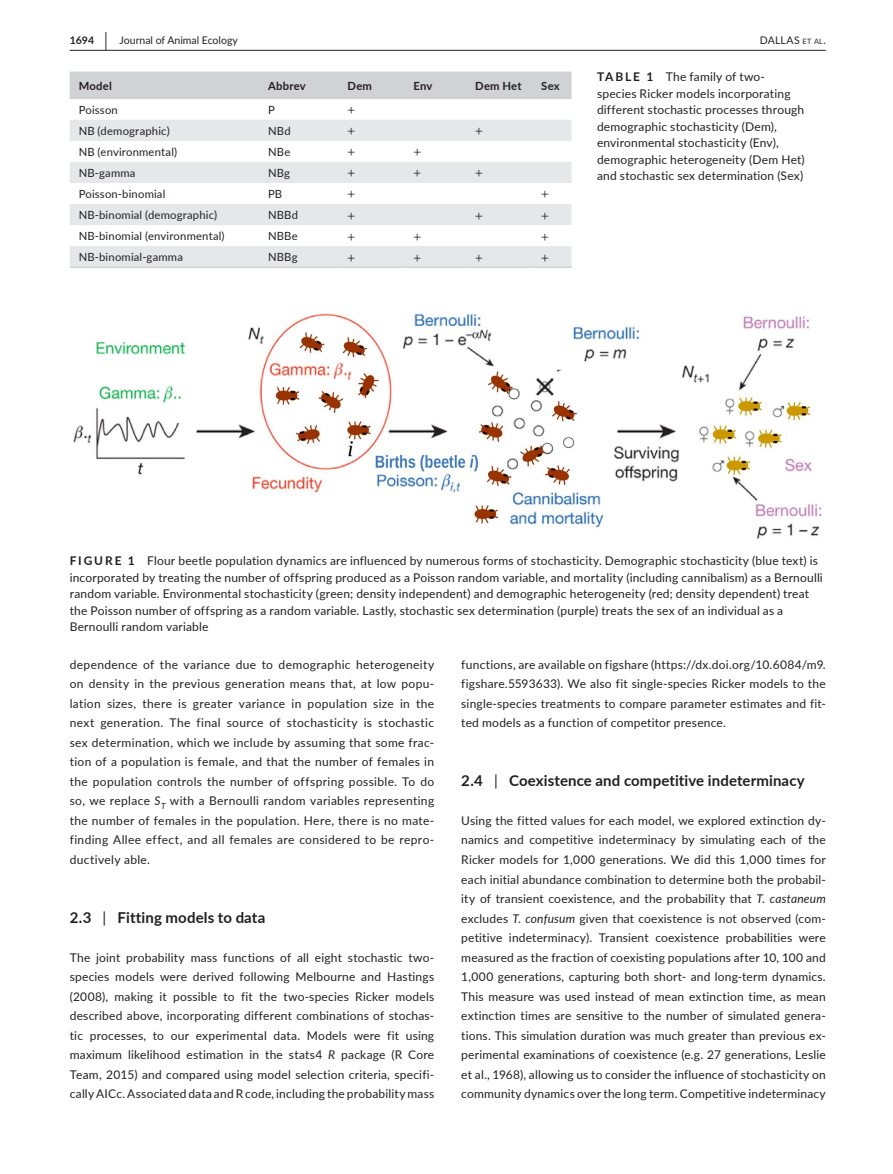
<style>
.page{position:relative;width:893px;height:1174px;background:#fff}
.page>*{position:absolute;margin:0;border:0;box-sizing:border-box;transform-origin:0 0}
.t1{font:700 15px "Lato";letter-spacing:.005em;color:#231f20}
.t2{font:12px/19.5px "Lato";letter-spacing:.015em;color:#231f20;text-align:justify}
.t3{font:11.25px "Lato";letter-spacing:.015em;color:#231f20}
.t4{font:700 11.25px "Lato";letter-spacing:.02em;color:#231f20}
.t5{font:11.25px "STIX";color:#231f20}
.t6{font:10.5px "Lato";color:#231f20}
.t7{font:10.5px "Lato";letter-spacing:.025em;color:#231f20}
.t8{font:700 10.5px "Lato";color:#231f20}
.s1{font-size:19.5px}
.s2{font-size:7.35px}
.s3{font-weight:700}
.s4{font-style:italic}
.s5{font-weight:400}
</style>
<div class="page">
<hr style="left:70px;top:50px;width:756px;height:1px;background:#231f20">
<div style="left:70px;top:72px;width:501px;height:27px;background:#d1d2d4"></div>
<svg style="left:70px;top:120px;width:501px;height:146px;fill:#e6e7e9"></svg>
<hr style="left:70px;top:266px;width:189px;height:2px;background:#d1d2d4">
<hr style="left:259px;top:266px;width:80px;height:2px;background:#d1d2d4">
<hr style="left:339px;top:266px;width:66px;height:2px;background:#d1d2d4">
<hr style="left:405px;top:266px;width:61px;height:2px;background:#d1d2d4">
<hr style="left:466px;top:266px;width:66px;height:2px;background:#d1d2d4">
<hr style="left:532px;top:266px;width:39px;height:2px;background:#d1d2d4">
<img style="left:74px;top:313px;width:748px;height:225px">
<p class="t8" style="left:70px;top:33px;width:39px">1694 <span class="s1">|</span></p>
<p class="t6" style="left:120px;top:33px;width:120px">Journal of Animal Ecology</p>
<p class="t7" style="left:760px;top:33px;width:68px">DALLAS <span class="s2">et al</span>.</p>
<p class="t4" style="left:79px;top:77px;width:35px">Model</p>
<p class="t4" style="left:268px;top:77px;width:39px">Abbrev</p>
<p class="t4" style="left:348px;top:77px;width:26px">Dem</p>
<p class="t4" style="left:414px;top:77px;width:20px">Env</p>
<p class="t4" style="left:475px;top:77px;width:48px">Dem Het</p>
<p class="t4" style="left:541px;top:77px;width:20px">Sex</p>
<p class="t3" style="left:79px;top:102px;width:41px">Poisson</p>
<p class="t3" style="left:268px;top:102px;width:8px">P</p>
<p class="t5" style="left:348px;top:102px;width:9px">+</p>
<p class="t3" style="left:79px;top:123px;width:92px">NB (demographic)</p>
<p class="t3" style="left:268px;top:123px;width:24px">NBd</p>
<p class="t5" style="left:348px;top:123px;width:9px">+</p>
<p class="t5" style="left:475px;top:123px;width:9px">+</p>
<p class="t3" style="left:79px;top:144px;width:100px">NB (environmental)</p>
<p class="t3" style="left:268px;top:144px;width:24px">NBe</p>
<p class="t5" style="left:348px;top:144px;width:9px">+</p>
<p class="t5" style="left:414px;top:144px;width:9px">+</p>
<p class="t3" style="left:79px;top:165px;width:58px">NB-gamma</p>
<p class="t3" style="left:268px;top:165px;width:24px">NBg</p>
<p class="t5" style="left:348px;top:165px;width:9px">+</p>
<p class="t5" style="left:414px;top:165px;width:9px">+</p>
<p class="t5" style="left:475px;top:165px;width:9px">+</p>
<p class="t3" style="left:79px;top:186px;width:88px">Poisson-binomial</p>
<p class="t3" style="left:268px;top:186px;width:16px">PB</p>
<p class="t5" style="left:348px;top:186px;width:9px">+</p>
<p class="t5" style="left:541px;top:186px;width:9px">+</p>
<p class="t3" style="left:79px;top:207px;width:140px">NB-binomial (demographic)</p>
<p class="t3" style="left:268px;top:207px;width:32px">NBBd</p>
<p class="t5" style="left:348px;top:207px;width:9px">+</p>
<p class="t5" style="left:475px;top:207px;width:9px">+</p>
<p class="t5" style="left:541px;top:207px;width:9px">+</p>
<p class="t3" style="left:79px;top:228px;width:147px">NB-binomial (environmental)</p>
<p class="t3" style="left:268px;top:228px;width:31px">NBBe</p>
<p class="t5" style="left:348px;top:228px;width:9px">+</p>
<p class="t5" style="left:414px;top:228px;width:9px">+</p>
<p class="t5" style="left:541px;top:228px;width:9px">+</p>
<p class="t3" style="left:79px;top:249px;width:106px">NB-binomial-gamma</p>
<p class="t3" style="left:268px;top:249px;width:31px">NBBg</p>
<p class="t5" style="left:348px;top:249px;width:9px">+</p>
<p class="t5" style="left:414px;top:249px;width:9px">+</p>
<p class="t5" style="left:475px;top:249px;width:9px">+</p>
<p class="t5" style="left:541px;top:249px;width:9px">+</p>
<p class="t2" style="left:597px;top:68px;width:209px;line-height:16.5px;text-align:left"><span class="s3">TABLE 1</span> The family of two&shy;species Ricker models incorporating different stochastic processes through demographic stochasticity (Dem), environmental stochasticity (Env), demographic heterogeneity (Dem Het) and stochastic sex determination (Sex)</p>
<p class="t2" style="left:70px;top:552px;width:755px;line-height:16.5px;text-align:left"><span class="s3">FIGURE 1</span> Flour beetle population dynamics are influenced by numerous forms of stochasticity. Demographic stochasticity (blue text) is incorporated by treating the number of offspring produced as a Poisson random variable, and mortality (including cannibalism) as a Bernoulli random variable. Environmental stochasticity (green; density independent) and demographic heterogeneity (red; density dependent) treat the Poisson number of offspring as a random variable. Lastly, stochastic sex determination (purple) treats the sex of an individual as a</p>
<p class="t2" style="left:70px;top:654px;width:366px">dependence of the variance due to demographic heterogeneity on density in the previous generation means that, at low popu&shy;lation sizes, there is greater variance in population size in the next generation. The final source of stochasticity is stochastic sex determination, which we include by assuming that some frac&shy;tion of a population is female, and that the number of females in the population controls the number of offspring possible. To do so, we replace <span class="s4">S</span><sub>T</sub> with a Bernoulli random variables representing the number of females in the population. Here, there is no mate&shy;finding Allee effect, and all females are considered to be repro&shy;ductively able.</p>
<p class="t1" style="left:70px;top:906px;width:197px">2.3 <span class="s5">|</span> Fitting models to data</p>
<p class="t2" style="left:70px;top:947px;width:366px">The joint probability mass functions of all eight stochastic two&shy;species models were derived following Melbourne and Hastings (2008), making it possible to fit the two-species Ricker models described above, incorporating different combinations of stochas&shy;tic processes, to our experimental data. Models were fit using maximum likelihood estimation in the stats4 <span class="s4">R</span> package (R Core Team, 2015) and compared using model selection criteria, specifi&shy;cally AICc. Associated data and R code, including the probability mass</p>
<p class="t2" style="left:461px;top:654px;width:366px">functions, are available on figshare (https://dx.doi.org/10.6084/m9. figshare.5593633). We also fit single-species Ricker models to the single-species treatments to compare parameter estimates and fit&shy;ted models as a function of competitor presence.</p>
<p class="t1" style="left:461px;top:769px;width:345px">2.4 <span class="s5">|</span> Coexistence and competitive indeterminacy</p>
<p class="t2" style="left:461px;top:810px;width:366px">Using the fitted values for each model, we explored extinction dy&shy;namics and competitive indeterminacy by simulating each of the Ricker models for 1,000 generations. We did this 1,000 times for each initial abundance combination to determine both the probabil&shy;ity of transient coexistence, and the probability that <span class="s4">T</span>. <span class="s4">castaneum </span>excludes <span class="s4">T</span>. <span class="s4">confusum</span> given that coexistence is not observed (com&shy;petitive indeterminacy). Transient coexistence probabilities were measured as the fraction of coexisting populations after 10, 100 and 1,000 generations, capturing both short- and long-term dynamics.<br>This measure was used instead of mean extinction time, as mean extinction times are sensitive to the number of simulated genera&shy;tions. This simulation duration was much greater than previous ex&shy;perimental examinations of coexistence (e.g. 27 generations, Leslie et al., 1968), allowing us to consider the influence of stochasticity on community dynamics over the long term. Competitive indeterminacy</p>
</div>
